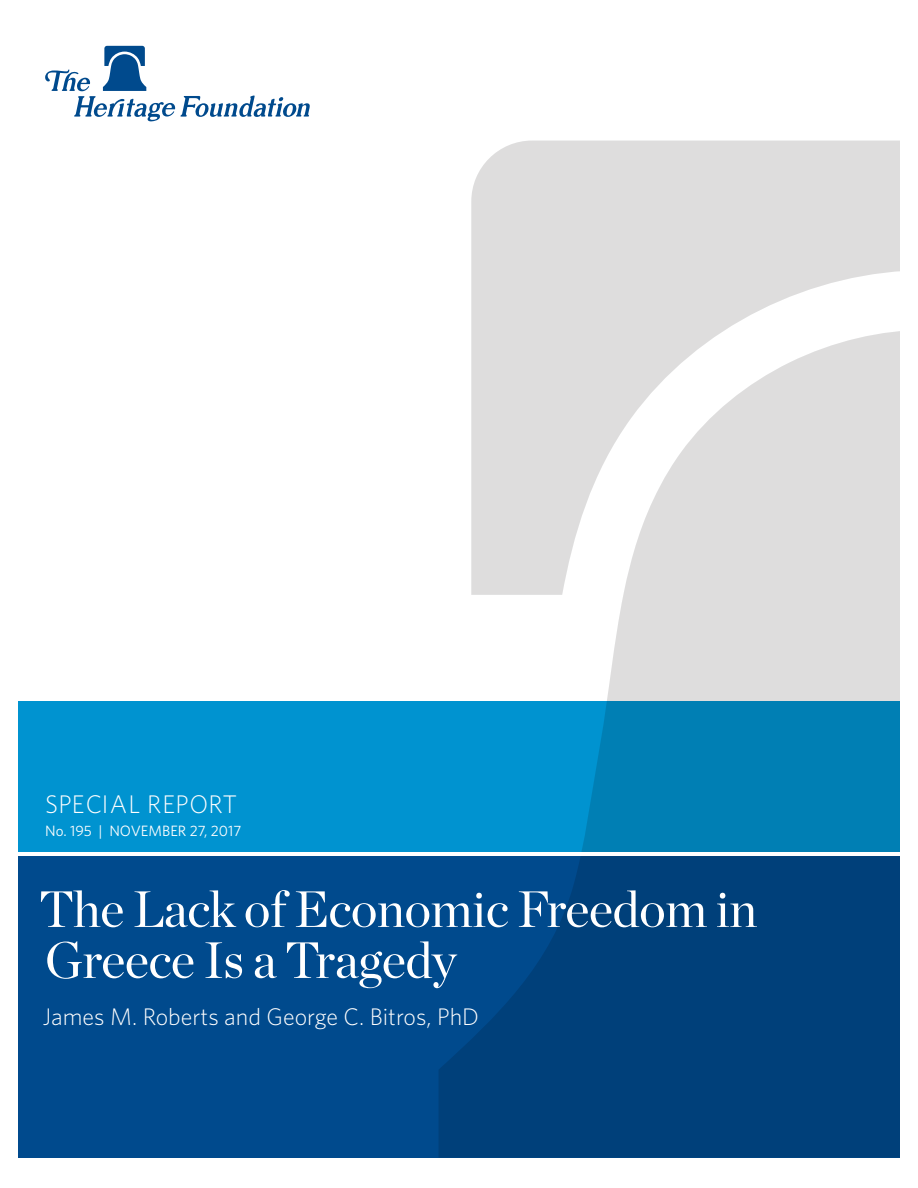
<style>
.page{position:relative;width:918px;height:1188px;background:#fff}
.page>*{position:absolute;margin:0;border:0;box-sizing:border-box;transform-origin:0 0}
.t1{font:51px/51px "Chronicle Display";letter-spacing:-.01em;color:#fff}
.t2{font:300 25.5px "Whitney";letter-spacing:.02em;color:#fff}
.t3{font:300 24px "Whitney";color:#fff}
.t4{font:15px "Whitney";color:#fff}
</style>
<div class="page">
<svg style="left:45px;top:46px;width:265px;height:75px"></svg>
<div style="left:18px;top:855px;width:882px;height:303px;background:#004a8d"></div>
<div style="left:18px;top:702px;width:882px;height:150px;background:#0093d0"></div>
<svg style="left:471px;top:141px;width:429px;height:189px;background:#e0e0e0"></svg>
<svg style="left:439px;top:330px;width:461px;height:828px"></svg>
<hr style="left:18px;top:852px;width:882px;height:3px;background:#fff">
<p class="t2" style="left:45px;top:787px;width:193px">SPECIAL REPORT</p>
<p class="t4" style="left:45px;top:820px;width:198px">NO. 195 | NOVEMBER 27, 2017</p>
<p class="t1" style="left:39px;top:880px;width:720px">The Lack of Economic Freedom in<br>Greece Is a Tragedy</p>
<p class="t3" style="left:43px;top:1000px;width:438px">James M. Roberts and George C. Bitros, PhD</p>
</div>
